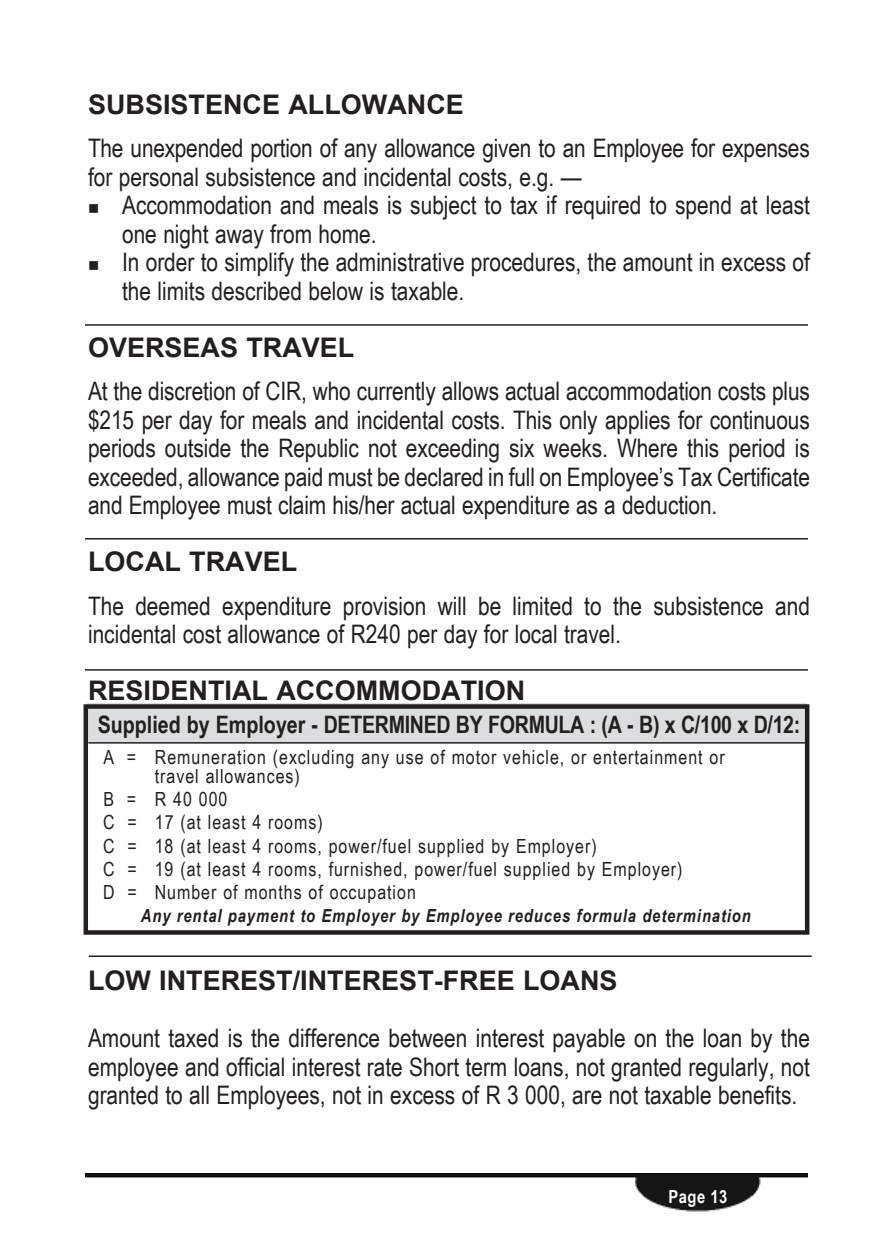
<style>
.page{position:relative;width:893px;height:1259px;background:#fff}
.page>*{position:absolute;margin:0;border:0;box-sizing:border-box;transform-origin:0 0}
.t1{font:700 27px "Arial";color:#231f20}
.t2{font:25.5px/28.5px "Arial Narrow";color:#231f20}
.t3{font:700 24px "Arial Narrow";letter-spacing:-.01em;color:#231f20}
.t4{font:19.5px/23.1px "Arial Narrow";letter-spacing:.05em;color:#231f20}
.t5{font:italic 700 18px "Arial Narrow";letter-spacing:.05em;color:#231f20}
.t6{font:700 18px "Arial Narrow";color:#fff}
</style>
<div class="page">
<div style="left:87px;top:704px;width:720px;height:39px;background:#dcdddf"></div>
<div style="left:84px;top:704px;width:725px;height:230px;border:4px solid #231f20"></div>
<hr style="left:85px;top:324px;width:723px;height:2px;background:#231f20">
<hr style="left:85px;top:538px;width:723px;height:1px;background:#231f20">
<hr style="left:85px;top:669px;width:723px;height:1px;background:#231f20">
<hr style="left:89px;top:955px;width:723px;height:2px;background:#231f20">
<img style="left:85px;top:1174px;width:723px;height:38px">
<hr style="left:88px;top:742px;width:720px;height:1px;background:#231f20">
<p class="t1" style="left:88px;top:89px;width:377px">SUBSISTENCE ALLOWANCE</p>
<p class="t2" style="left:88px;top:134px;width:723px">The unexpended portion of any allowance given to an Employee for expenses for personal subsistence and incidental costs, e.g. —</p>
<p class="t2" style="left:122px;top:191px;width:689px;text-indent:-34px">■ Accommodation and meals is subject to tax if required to spend at least one night away from home.</p>
<p class="t2" style="left:122px;top:248px;width:689px;text-indent:-34px">■ In order to simplify the administrative procedures, the amount in excess of the limits described below is taxable.</p>
<p class="t1" style="left:88px;top:332px;width:265px">OVERSEAS TRAVEL</p>
<p class="t2" style="left:88px;top:377px;width:723px;text-align:justify">At the discretion of CIR, who currently allows actual accommodation costs plus $215 per day for meals and incidental costs. This only applies for continuous periods outside the Republic not exceeding six weeks. Where this period is exceeded, allowance paid must be declared in full on Employee’s Tax Certificate and Employee must claim his/her actual expenditure as a deduction.</p>
<p class="t1" style="left:88px;top:547px;width:208px">LOCAL TRAVEL</p>
<p class="t2" style="left:88px;top:591px;width:723px">The deemed expenditure provision will be limited to the subsistence and incidental cost allowance of R240 per day for local travel.</p>
<p class="t1" style="left:88px;top:676px;width:439px">RESIDENTIAL ACCOMMODATION</p>
<p class="t3" style="left:98px;top:711px;width:278px">Supplied by Employer - DETERMINED</p>
<p class="t3" style="left:456px;top:711px;width:47px">BY FORMULA</p>
<p class="t3" style="left:590px;top:711px;width:212px">: (A - B) x C/100 x D/12:</p>
<p class="t4" style="left:155px;top:748px;width:571px;line-height:18.9px;text-indent:-51px">A = Remuneration (excluding any use of motor vehicle, or entertainment or travel allowances)</p>
<p class="t4" style="left:103px;top:788px;width:581px">B = R 40 000<br>C = 17 (at least 4 rooms)<br>C = 18 (at least 4 rooms, power/fuel supplied by Employer)<br>C = 19 (at least 4 rooms, furnished, power/fuel supplied by Employer)<br>D = Number of months of occupation</p>
<p class="t5" style="left:141px;top:905px;width:611px">Any rental payment to Employer by Employee reduces formula determination</p>
<p class="t1" style="left:88px;top:965px;width:531px">LOW INTEREST/INTEREST-FREE LOANS</p>
<p class="t2" style="left:88px;top:1023px;width:723px;text-align:justify">Amount taxed is the difference between interest payable on the loan by the employee and official interest rate Short term loans, not granted regularly, not granted to all Employees, not in excess of R 3 000, are not taxable benefits.</p>
<p class="t6" style="left:669px;top:1185px;width:60px">Page 13</p>
</div>
